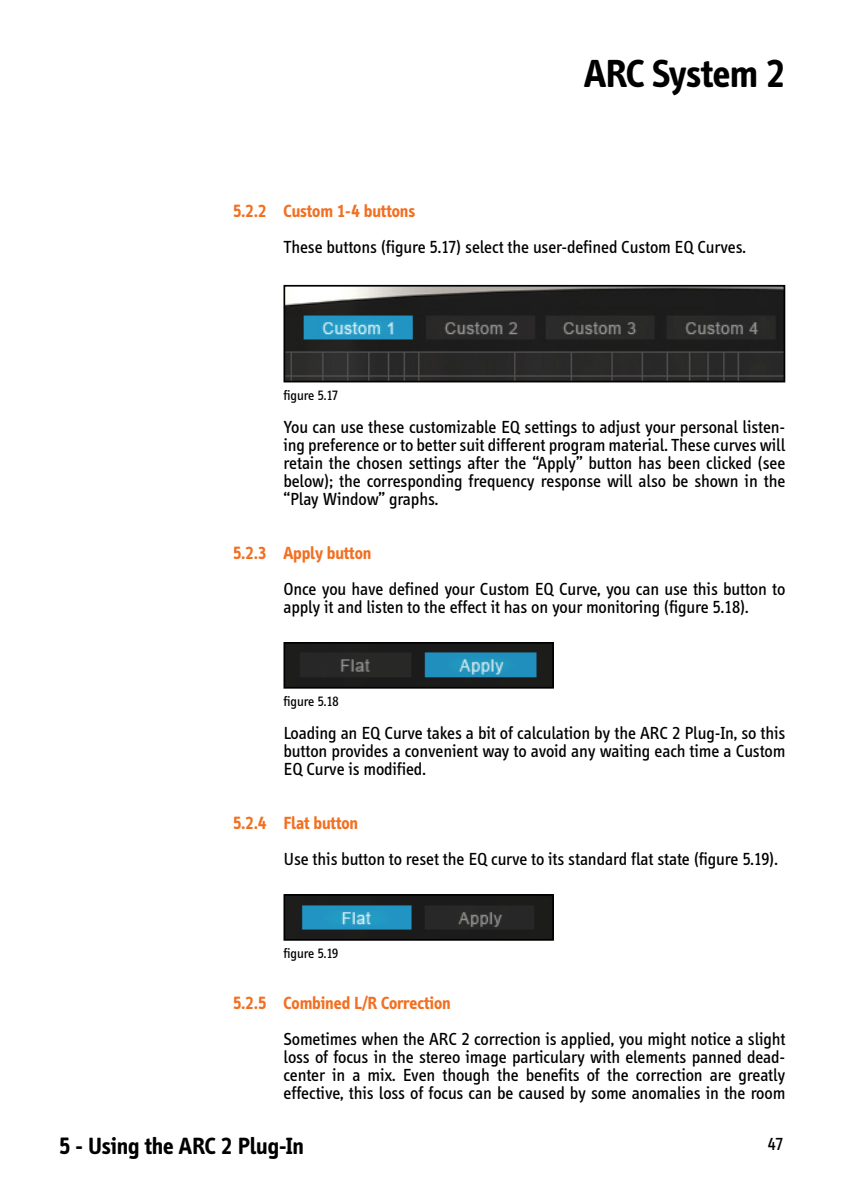
<style>
.page{position:relative;width:842px;height:1191px;background:#fff}
.page>*{position:absolute;margin:0;border:0;box-sizing:border-box;transform-origin:0 0}
.t1{font:700 40px "Info";letter-spacing:-.01em;color:#000}
.t2{font:700 24px "Info";color:#000}
.Testo{font:18px/18px "Info";color:#000;text-align:justify}
.Titolo_Paragrafo{font:700 18px "Info";color:#f36f21}
.Dida_Figura{font:14px "Info";letter-spacing:-.005em;color:#000}
</style>
<div class="page">
<img style="left:286px;top:288px;width:496px;height:91px">
<div style="left:283px;top:285px;width:502px;height:97px;border:2px solid #000"></div>
<img style="left:286px;top:645px;width:265px;height:40px">
<div style="left:283px;top:642px;width:271px;height:46px;border:2px solid #000"></div>
<img style="left:286px;top:897px;width:265px;height:40px">
<div style="left:283px;top:894px;width:271px;height:46px;border:2px solid #000"></div>
<h1 class="t1" style="left:584px;top:51px;width:203px">ARC System 2</h1>
<p class="Titolo_Paragrafo" style="left:233px;top:200px;width:184px">5.2.2 Custom 1-4 buttons</p>
<p class="Testo" style="left:283px;top:238px;width:464px">These buttons (figure 5.17) select the user-defined Custom EQ Curves.</p>
<p class="Dida_Figura" style="left:283px;top:387px;width:56px">figure 5.17</p>
<p class="Testo" style="left:283px;top:418px;width:503px">You can use these customizable EQ settings to adjust your personal listen&shy;ing preference or to better suit different program material. These curves will retain the chosen settings after the “Apply” button has been clicked (see below); the corresponding frequency response will also be shown in the “Play Window” graphs.</p>
<p class="Titolo_Paragrafo" style="left:233px;top:542px;width:140px">5.2.3 Apply button</p>
<p class="Testo" style="left:283px;top:580px;width:503px">Once you have defined your Custom EQ Curve, you can use this button to apply it and listen to the effect it has on your monitoring (figure 5.18).</p>
<p class="Dida_Figura" style="left:283px;top:693px;width:57px">figure 5.18</p>
<p class="Testo" style="left:283px;top:724px;width:503px">Loading an EQ Curve takes a bit of calculation by the ARC 2 Plug-In, so this button provides a convenient way to avoid any waiting each time a Custom EQ Curve is modified.</p>
<p class="Titolo_Paragrafo" style="left:233px;top:812px;width:127px">5.2.4 Flat button</p>
<p class="Testo" style="left:283px;top:850px;width:496px">Use this button to reset the EQ curve to its standard flat state (figure 5.19).</p>
<p class="Dida_Figura" style="left:283px;top:945px;width:56px">figure 5.19</p>
<p class="Titolo_Paragrafo" style="left:233px;top:992px;width:219px">5.2.5 Combined L/R Correction</p>
<p class="Testo" style="left:283px;top:1030px;width:503px">Sometimes when the ARC 2 correction is applied, you might notice a slight loss of focus in the stereo image particulary with elements panned dead&shy;center in a mix. Even though the benefits of the correction are greatly effective, this loss of focus can be caused by some anomalies in the room</p>
<h2 class="t2" style="left:59px;top:1132px;width:247px">5 - Using the ARC 2 Plug-In</h2>
<p class="Testo" style="left:767px;top:1135px;width:17px">47</p>
</div>
